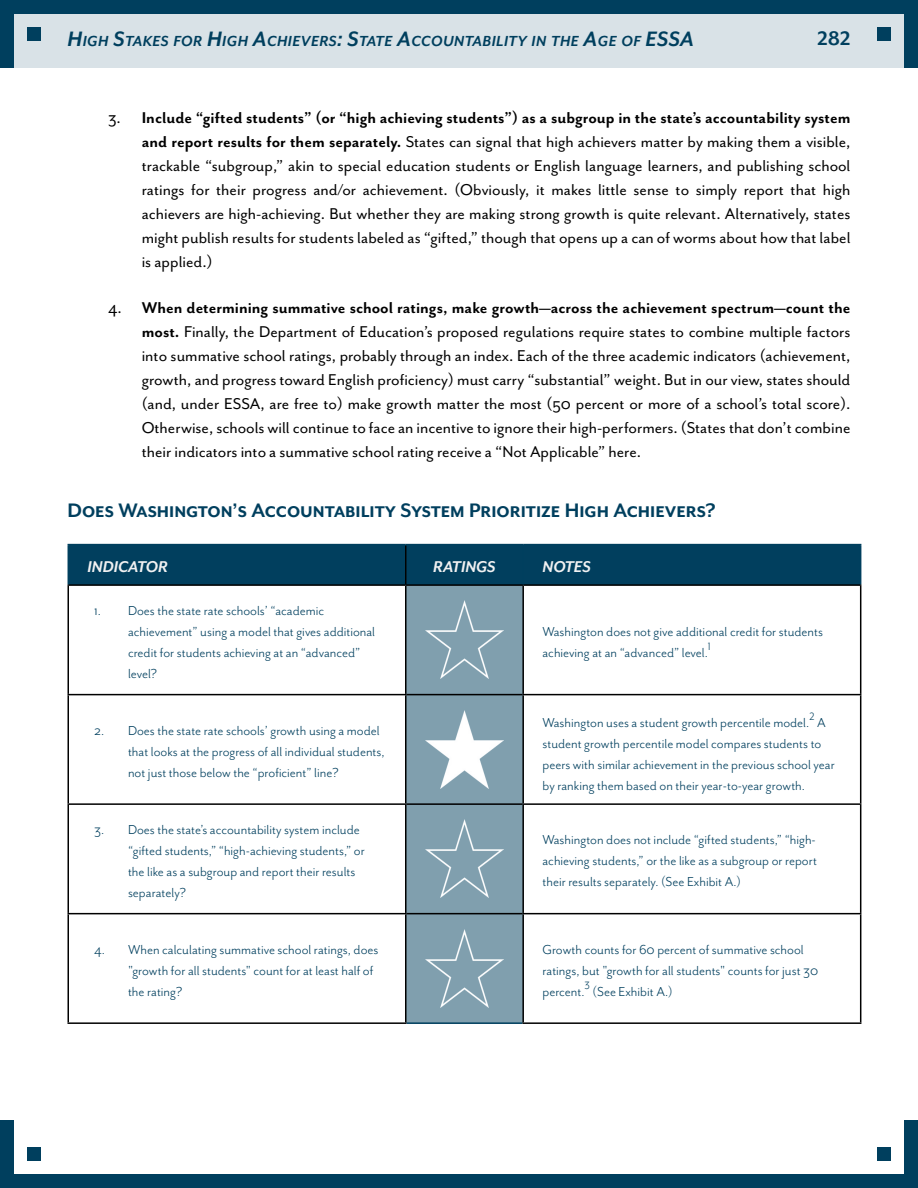
<style>
.page{position:relative;width:918px;height:1188px;background:#fff}
.page>*{position:absolute;margin:0;border:0;box-sizing:border-box;transform-origin:0 0}
.t1{font:700 22.5px "Mr Eaves XL Mod OT";color:#003f5e}
.t2{font:18px/24px "Mr Eaves San OT";color:#000;text-align:justify}
.t3{font:italic 700 18px "Mr Eaves XL Mod OT";color:#f1f1f2}
.t4{font:italic 700 16.8px "Mr Eaves XL Mod OT";letter-spacing:.03em;color:#003f5e}
.t5{font:15px/21px "Mr Eaves San OT";color:#003f5e}
.t6{font:12.3px "Mr Eaves Mod OT";color:#003f5e;scale:.95 1}
.s1{font-size:24px}
.s2{font-weight:700}
</style>
<div class="page">
<div style="left:0;top:0;width:918px;height:68px;background:#d9e2e7"></div>
<div style="left:0;top:0;width:918px;height:14px;background:#003f5e"></div>
<div style="left:0;top:0;width:14px;height:68px;background:#003f5e"></div>
<div style="left:904px;top:0;width:14px;height:68px;background:#003f5e"></div>
<div style="left:0;top:1174px;width:918px;height:14px;background:#003f5e"></div>
<div style="left:0;top:1120px;width:14px;height:68px;background:#003f5e"></div>
<div style="left:904px;top:1120px;width:14px;height:68px;background:#003f5e"></div>
<div style="left:27px;top:1148px;width:13px;height:13px;background:#003f5e"></div>
<div style="left:27px;top:27px;width:13px;height:13px;background:#003f5e"></div>
<div style="left:878px;top:27px;width:13px;height:13px;background:#003f5e"></div>
<div style="left:878px;top:1148px;width:13px;height:13px;background:#003f5e"></div>
<div style="left:69px;top:545px;width:791px;height:39px;background:#013f5e"></div>
<div style="left:406px;top:586px;width:116px;height:436px;background:#809fae"></div>
<hr style="left:405px;top:545px;width:1px;height:39px;background:#000">
<hr style="left:68px;top:584px;width:338px;height:2px;background:#000">
<hr style="left:406px;top:584px;width:117px;height:2px;background:#000">
<hr style="left:523px;top:584px;width:338px;height:2px;background:#000">
<hr style="left:406px;top:694px;width:116px;height:1px;background:#000">
<hr style="left:406px;top:803px;width:116px;height:2px;background:#000">
<hr style="left:406px;top:913px;width:116px;height:1px;background:#000">
<hr style="left:522px;top:545px;width:2px;height:39px;background:#003f5e">
<hr style="left:68px;top:544px;width:338px;height:1px;background:#003f5e">
<hr style="left:406px;top:544px;width:117px;height:1px;background:#003f5e">
<hr style="left:523px;top:544px;width:338px;height:1px;background:#003f5e">
<hr style="left:68px;top:545px;width:1px;height:39px;background:#003f5e">
<hr style="left:860px;top:545px;width:1px;height:39px;background:#003f5e">
<hr style="left:406px;top:1022px;width:116px;height:2px;background:#003f5e">
<hr style="left:522px;top:586px;width:2px;height:108px;background:#000">
<hr style="left:860px;top:586px;width:1px;height:108px;background:#000">
<hr style="left:522px;top:694px;width:339px;height:1px;background:#000">
<hr style="left:522px;top:695px;width:2px;height:108px;background:#000">
<hr style="left:860px;top:695px;width:1px;height:108px;background:#000">
<hr style="left:522px;top:803px;width:339px;height:2px;background:#000">
<hr style="left:522px;top:805px;width:2px;height:108px;background:#000">
<hr style="left:860px;top:805px;width:1px;height:108px;background:#000">
<hr style="left:522px;top:913px;width:339px;height:1px;background:#000">
<hr style="left:522px;top:914px;width:2px;height:108px;background:#000">
<hr style="left:860px;top:914px;width:1px;height:108px;background:#000">
<hr style="left:522px;top:1022px;width:339px;height:2px;background:#000">
<hr style="left:68px;top:695px;width:1px;height:108px;background:#000">
<hr style="left:405px;top:695px;width:1px;height:108px;background:#000">
<hr style="left:68px;top:803px;width:338px;height:2px;background:#000">
<hr style="left:68px;top:805px;width:1px;height:108px;background:#000">
<hr style="left:405px;top:805px;width:1px;height:108px;background:#000">
<hr style="left:68px;top:913px;width:338px;height:1px;background:#000">
<hr style="left:68px;top:914px;width:1px;height:108px;background:#000">
<hr style="left:405px;top:914px;width:1px;height:108px;background:#000">
<hr style="left:68px;top:1022px;width:338px;height:2px;background:#000">
<hr style="left:68px;top:586px;width:1px;height:108px;background:#000">
<hr style="left:405px;top:586px;width:1px;height:108px;background:#000">
<hr style="left:68px;top:694px;width:338px;height:1px;background:#000">
<div style="left:425px;top:599px;width:79px;height:82px;background:#809fae"></div>
<img style="left:425px;top:601px;width:79px;height:78px">
<div style="left:425px;top:708px;width:79px;height:82px;background:#809fae"></div>
<img style="left:425px;top:710px;width:79px;height:78px">
<div style="left:425px;top:818px;width:79px;height:82px;background:#809fae"></div>
<img style="left:425px;top:820px;width:79px;height:78px">
<div style="left:425px;top:927px;width:79px;height:82px;background:#809fae"></div>
<img style="left:425px;top:929px;width:79px;height:78px">
<p class="t4" style="left:68px;top:33px;width:628px"><span class="s1">H</span>IGH <span class="s1">S</span>TAKES FOR <span class="s1">H</span>IGH <span class="s1">A</span>CHIEVERS<span class="s1">: S</span>TATE <span class="s1">A</span>CCOUNTABILITY IN THE <span class="s1">A</span>GE OF <span class="s1">ESSA</span></p>
<p class="t1" style="left:818px;top:27px;width:34px">282</p>
<p class="t2" style="left:142px;top:106px;width:710px;text-indent:-34px">3. <span class="s2">Include “gifted students” (or “high achieving students”) as a subgroup in the state’s accountability system and report results for them separately.</span> States can signal that high achievers matter by making them a visible, trackable “subgroup,” akin to special education students or English language learners, and publishing school ratings for their progress and/or achievement. (Obviously, it makes little sense to simply report that high achievers are high-achieving. But whether they are making strong growth is quite relevant. Alternatively, states might publish results for students labeled as “gifted,” though that opens up a can of worms about how that label is applied.)</p>
<p class="t2" style="left:142px;top:296px;width:710px;text-indent:-34px">4. <span class="s2">When determining summative school ratings, make growth—across the achievement spectrum—count the most.</span> Finally, the Department of Education’s proposed regulations require states to combine multiple factors into summative school ratings, probably through an index. Each of the three academic indicators (achievement, growth, and progress toward English proficiency) must carry “substantial” weight. But in our view, states should (and, under ESSA, are free to) make growth matter the most (50 percent or more of a school’s total score).<br>Otherwise, schools will continue to face an incentive to ignore their high-performers. (States that don’t combine their indicators into a summative school rating receive a “Not Applicable” here.</p>
<p class="t1" style="left:68px;top:499px;width:650px">Does Washington’s Accountability System Prioritize High Achievers?</p>
<p class="t3" style="left:88px;top:558px;width:82px">INDICATOR</p>
<p class="t3" style="left:433px;top:558px;width:64px">RATINGS</p>
<p class="t3" style="left:543px;top:558px;width:50px">NOTES</p>
<p class="t5" style="left:128px;top:600px;width:249px;text-indent:-34px">1. Does the state rate schools’ “academic achievement” using a model that gives additional credit for students achieving at an “advanced” level?</p>
<p class="t5" style="left:543px;top:621px;width:282px">Washington does not give additional credit for students achieving at an “advanced” level.</p>
<p class="t6" style="left:708px;top:639px;width:5px">1</p>
<p class="t5" style="left:128px;top:720px;width:258px;text-indent:-34px">2. Does the state rate schools’ growth using a model that looks at the progress of all individual students, not just those below the “proficient” line?</p>
<p class="t6" style="left:809px;top:709px;width:7px">2</p>
<p class="t5" style="left:542px;top:712px;width:294px;text-indent:275px">A student growth percentile model compares students to peers with similar achievement in the previous school year by ranking them based on their year-to-year growth.</p>
<p class="t5" style="left:543px;top:712px;width:268px">Washington uses a student growth percentile model.</p>
<p class="t5" style="left:128px;top:819px;width:238px;text-indent:-34px">3. Does the state’s accountability system include “gifted students,” “high-achieving students,” or the like as a subgroup and report their results separately?</p>
<p class="t5" style="left:542px;top:829px;width:276px;text-align:justify">Washington does not include “gifted students,” “high&shy;achieving students,” or the like as a subgroup or report their results separately. (See Exhibit A.)</p>
<p class="t5" style="left:128px;top:939px;width:252px;text-indent:-34px">4. When calculating summative school ratings, does "growth for all students" count for at least half of the rating?</p>
<p class="t5" style="left:542px;top:939px;width:277px">Growth counts for 60 percent of summative school ratings, but "growth for all students" counts for just 30 percent.</p>
<p class="t6" style="left:585px;top:978px;width:7px">3</p>
<p class="t5" style="left:593px;top:981px;width:82px">(See Exhibit A.)</p>
</div>
